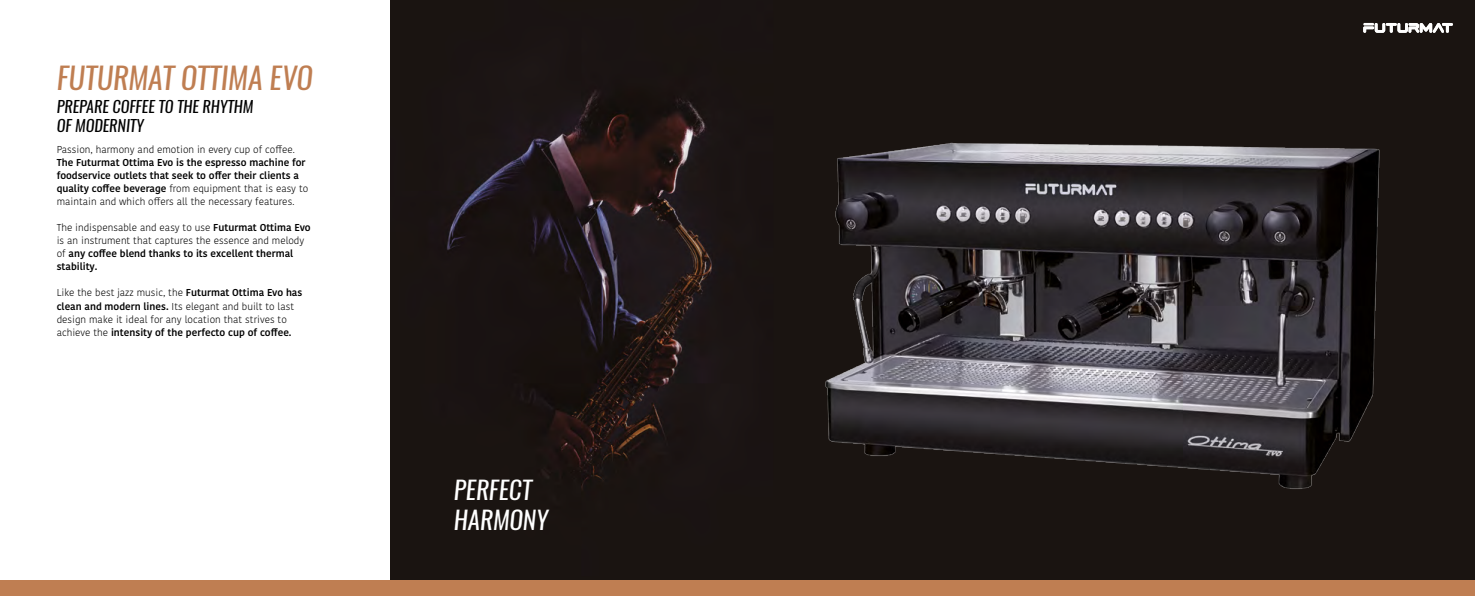
<style>
.page{position:relative;width:1475px;height:596px;background:#fff}
.page>*{position:absolute;margin:0;border:0;box-sizing:border-box;transform-origin:0 0}
.t1{font:italic 30px "Oswald";color:#bf7e52}
.t2{font:italic 25px/30px "Oswald";color:#fff}
.t3{font:italic 16px/19.2px "Oswald";color:#000}
.t4{font:300 10px/13px "Kohinoor Devanagari";color:#000}
.t5{font:600 10px/13px "Kohinoor Devanagari";color:#000}
.s1{font-weight:300}
.s2{font-weight:600}
</style>
<div class="page">
<img style="left:390px;top:0;width:1084px;height:580px">
<img style="left:798px;top:114px;width:616px;height:393px">
<svg style="left:1362px;top:23px;width:90px;height:10px"></svg>
<div style="left:0;top:580px;width:1474px;height:15px;background:#bf7e52"></div>
<h1 class="t1" style="left:57px;top:56px;width:256px">FUTURMAT OTTIMA EVO</h1>
<h3 class="t3" style="left:57px;top:97px;width:198px">PREPARE COFFEE TO THE RHYTHM<br>OF MODERNITY</h3>
<p class="t4" style="left:57px;top:143px;width:239px">Passion, harmony and emotion in every cup of coffee.</p>
<p class="t5" style="left:57px;top:156px;width:253px">The Futurmat Ottima Evo is the espresso machine for foodservice outlets that seek to offer their clients a quality coffee beverage <span class="s1">from equipment that is easy to maintain and which offers all the necessary features.</span></p>
<p class="t4" style="left:57px;top:221px;width:255px">The indispensable and easy to use <span class="s2">Futurmat Ottima Evo </span>is an instrument that captures the essence and melody of <span class="s2">any coffee blend thanks to its excellent thermal stability.</span></p>
<p class="t4" style="left:57px;top:286px;width:247px">Like the best jazz music, the <span class="s2">Futurmat Ottima Evo has clean and modern lines.</span> Its elegant and built to last design make it ideal for any location that strives to achieve the <span class="s2">intensity of the perfecto cup of coffee.</span></p>
<h2 class="t2" style="left:454px;top:474px;width:96px">PERFECT<br>HARMONY</h2>
</div>
